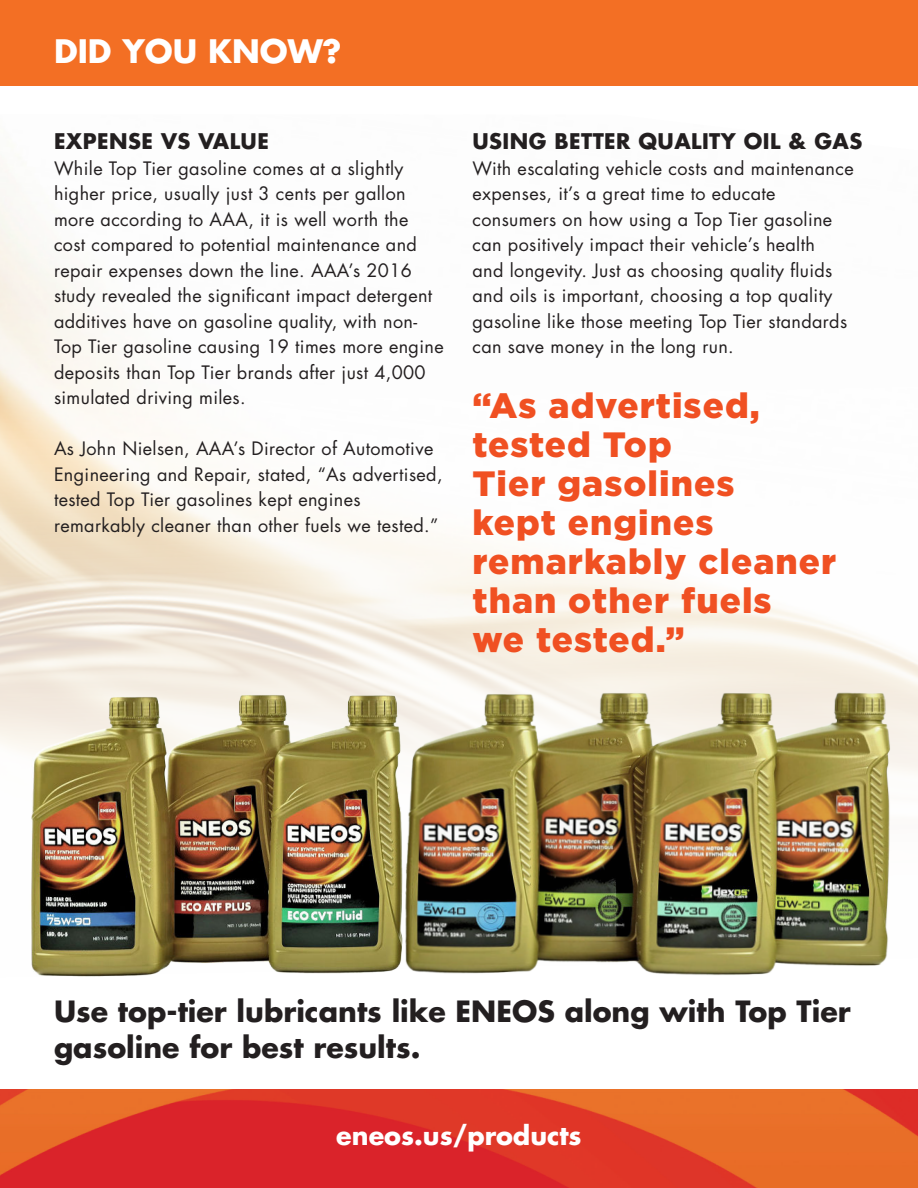
<style>
.page{position:relative;width:918px;height:1188px;background:#fff}
.page>*{position:absolute;margin:0;border:0;box-sizing:border-box;transform-origin:0 0}
.t1{font:900 35.1px/39px "Gotham";letter-spacing:.03em;color:#f05022}
.t2{font:700 31.5px "Futura Std";color:#fff}
.t3{font:700 28.5px/36px "Futura Std";color:#231f20}
.t4{font:700 25.5px "Futura Std";color:#fff}
.t5{font:700 21px "Futura Std";letter-spacing:.02em;color:#231f20}
.t6{font:18px/25.5px "Futura Std";letter-spacing:.02em;color:#231f20}
</style>
<div class="page">
<div style="left:0;top:0;width:918px;height:86px;background:#f36f24"></div>
<img style="left:0;top:1089px;width:918px;height:99px">
<img style="left:409px;top:669px;width:509px;height:307px">
<img style="left:0;top:669px;width:409px;height:308px">
<h2 class="t2" style="left:54px;top:36px;width:289px">DID YOU KNOW?</h2>
<p class="t5" style="left:54px;top:132px;width:216px">EXPENSE VS VALUE</p>
<p class="t6" style="left:54px;top:157px;width:391px">While Top Tier gasoline comes at a slightly higher price, usually just 3 cents per gallon more according to AAA, it is well worth the cost compared to potential maintenance and repair expenses down the line. AAA’s 2016 study revealed the significant impact detergent additives have on gasoline quality, with non-Top Tier gasoline causing 19 times more engine deposits than Top Tier brands after just 4,000 simulated driving miles.</p>
<p class="t6" style="left:54px;top:437px;width:390px">As John Nielsen, AAA’s Director of Automotive Engineering and Repair, stated, “As advertised, tested Top Tier gasolines kept engines remarkably cleaner than other fuels we tested.”</p>
<p class="t5" style="left:472px;top:132px;width:391px">USING BETTER QUALITY OIL &amp; GAS</p>
<p class="t6" style="left:472px;top:157px;width:383px">With escalating vehicle costs and maintenance expenses, it’s a great time to educate consumers on how using a Top Tier gasoline can positively impact their vehicle’s health<br>and longevity. Just as choosing quality fluids and oils is important, choosing a top quality gasoline like those meeting Top Tier standards can save money in the long run.</p>
<h1 class="t1" style="left:472px;top:388px;width:365px">“As advertised, tested Top<br>Tier gasolines<br>kept engines remarkably cleaner than other fuels<br>we tested.”</h1>
<h3 class="t3" style="left:54px;top:995px;width:798px">Use top-tier lubricants like ENEOS along with Top Tier gasoline for best results.</h3>
<h3 class="t4" style="left:336px;top:1123px;width:247px">eneos.us/products</h3>
</div>
